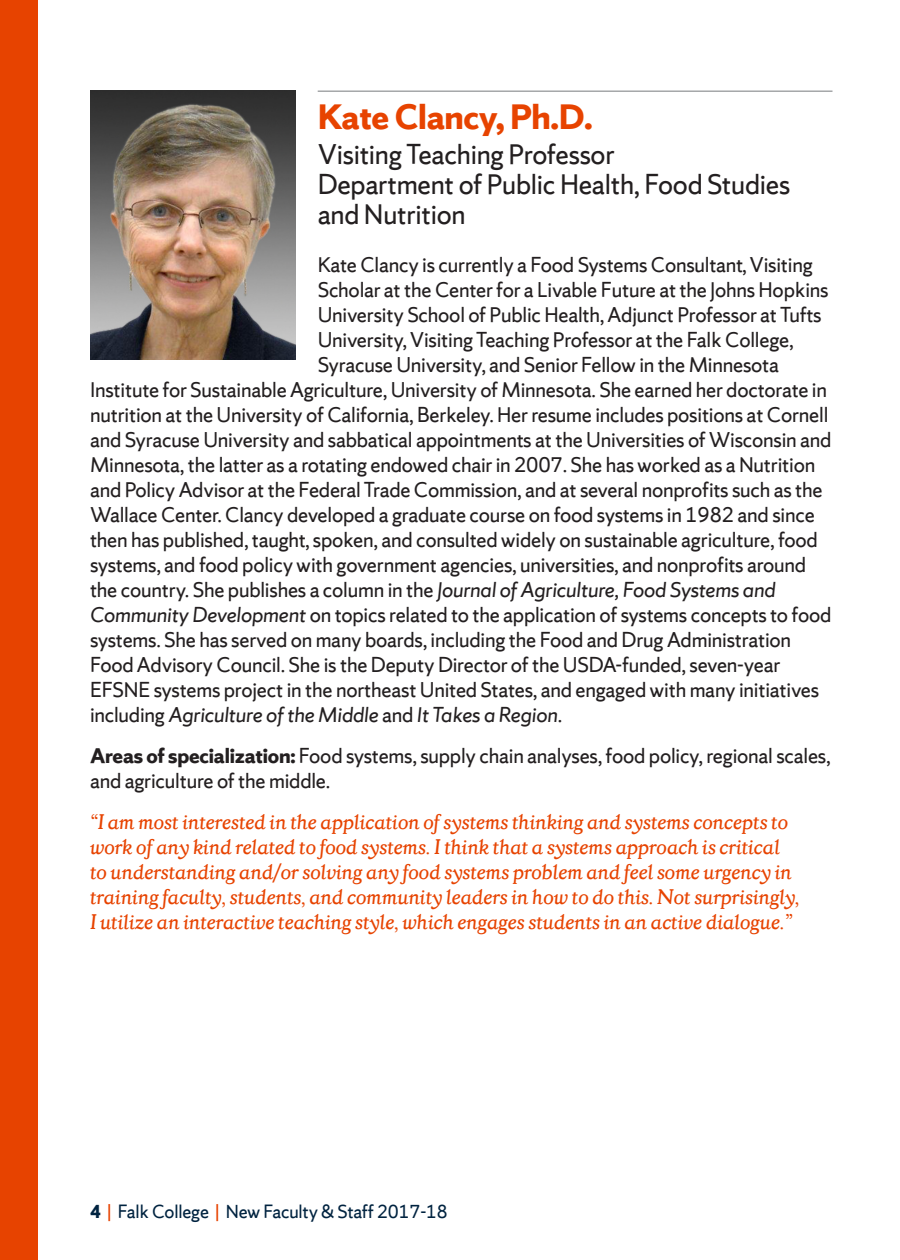
<style>
.page{position:relative;width:900px;height:1260px;background:#fff}
.page>*{position:absolute;margin:0;border:0;box-sizing:border-box;transform-origin:0 0}
.t1{font:700 37.5px "Sherman Sans";letter-spacing:-.01em;color:#e74300}
.t2{font:30px/30px "Sherman Sans";letter-spacing:-.01em;color:#231f20}
.t3{font:22.5px/25px "Sherman Sans";letter-spacing:-.01em;color:#231f20}
.t4{font:italic 22.5px/25px "Sherman Serif";letter-spacing:-.005em;color:#e74300}
.t5{font:italic 22.5px "Sherman Sans";letter-spacing:-.01em;color:#231f20}
.t6{font:20px "Sherman Sans";letter-spacing:-.01em;color:#002340}
.s1{font-style:italic}
.s2{font-style:normal}
.s3{font-weight:700}
.s4{color:#e74300}
</style>
<div class="page">
<div style="left:0;top:0;width:38px;height:1260px;background:#e74300"></div>
<hr style="left:318px;top:91px;width:514px;height:1px;background:#939598">
<img style="left:90px;top:90px;width:205px;height:270px">
<h1 class="t1" style="left:318px;top:94px;width:277px">Kate Clancy, Ph.D.</h1>
<h2 class="t2" style="left:318px;top:140px;width:474px">Visiting Teaching Professor<br>Department of Public Health, Food Studies and Nutrition</h2>
<p class="t3" style="left:318px;top:252px;width:497px">Kate Clancy is currently a Food Systems Consultant, Visiting</p>
<p class="t3" style="left:318px;top:277px;width:512px">Scholar at the Center for a Livable Future at the Johns Hopkins</p>
<p class="t3" style="left:318px;top:302px;width:505px">University School of Public Health, Adjunct Professor at Tufts</p>
<p class="t3" style="left:318px;top:327px;width:477px">University, Visiting Teaching Professor at the Falk College,</p>
<p class="t3" style="left:318px;top:352px;width:463px">Syracuse University, and Senior Fellow in the Minnesota</p>
<p class="t3" style="left:90px;top:377px;width:739px">Institute for Sustainable Agriculture, University of Minnesota. She earned her doctorate in</p>
<p class="t3" style="left:90px;top:402px;width:740px">nutrition at the University of California, Berkeley. Her resume includes positions at Cornell</p>
<p class="t3" style="left:90px;top:427px;width:743px">and Syracuse University and sabbatical appointments at the Universities of Wisconsin and</p>
<p class="t3" style="left:90px;top:452px;width:727px">Minnesota, the latter as a rotating endowed chair in 2007. She has worked as a Nutrition</p>
<p class="t3" style="left:90px;top:477px;width:734px">and Policy Advisor at the Federal Trade Commission, and at several nonprofits such as the</p>
<p class="t3" style="left:90px;top:502px;width:726px">Wallace Center. Clancy developed a graduate course on food systems in 1982 and since</p>
<p class="t3" style="left:90px;top:527px;width:729px">then has published, taught, spoken, and consulted widely on sustainable agriculture, food</p>
<p class="t3" style="left:90px;top:552px;width:718px">systems, and food policy with government agencies, universities, and nonprofits around</p>
<p class="t3" style="left:90px;top:577px;width:687px">the country. She publishes a column in the <span class="s1">Journal of Agriculture, Food Systems and</span></p>
<p class="t3" style="left:90px;top:602px;width:743px"><span class="s1">Community Development</span> on topics related to the application of systems concepts to food</p>
<p class="t3" style="left:90px;top:627px;width:703px">systems. She has served on many boards, including the Food and Drug Administration</p>
<p class="t3" style="left:90px;top:652px;width:692px">Food Advisory Council. She is the Deputy Director of the USDA-funded, seven-year</p>
<p class="t3" style="left:90px;top:677px;width:731px">EFSNE systems project in the northeast United States, and engaged with many initiatives</p>
<p class="t5" style="left:90px;top:701px;width:474px"><span class="s2">including</span> Agriculture of the Middle <span class="s2">and</span> It Takes a Region<span class="s2">.</span></p>
<p class="t3" style="left:90px;top:743px;width:742px"><span class="s3">Areas of specialization:</span> Food systems, supply chain analyses, food policy, regional scales, and agriculture of the middle.</p>
<p class="t4" style="left:90px;top:809px;width:711px">“I am most interested in the application of systems thinking and systems concepts to work of any kind related to food systems. I think that a systems approach is critical to understanding and/or solving any food systems problem and feel some urgency in training faculty, students, and community leaders in how to do this. Not surprisingly, I utilize an interactive teaching style, which engages students in an active dialogue.”</p>
<p class="t6" style="left:90px;top:1199px;width:359px"><span class="s3">4</span> <span class="s4">|</span> Falk College <span class="s4">|</span> New Faculty &amp; Staff 2017-18</p>
</div>
